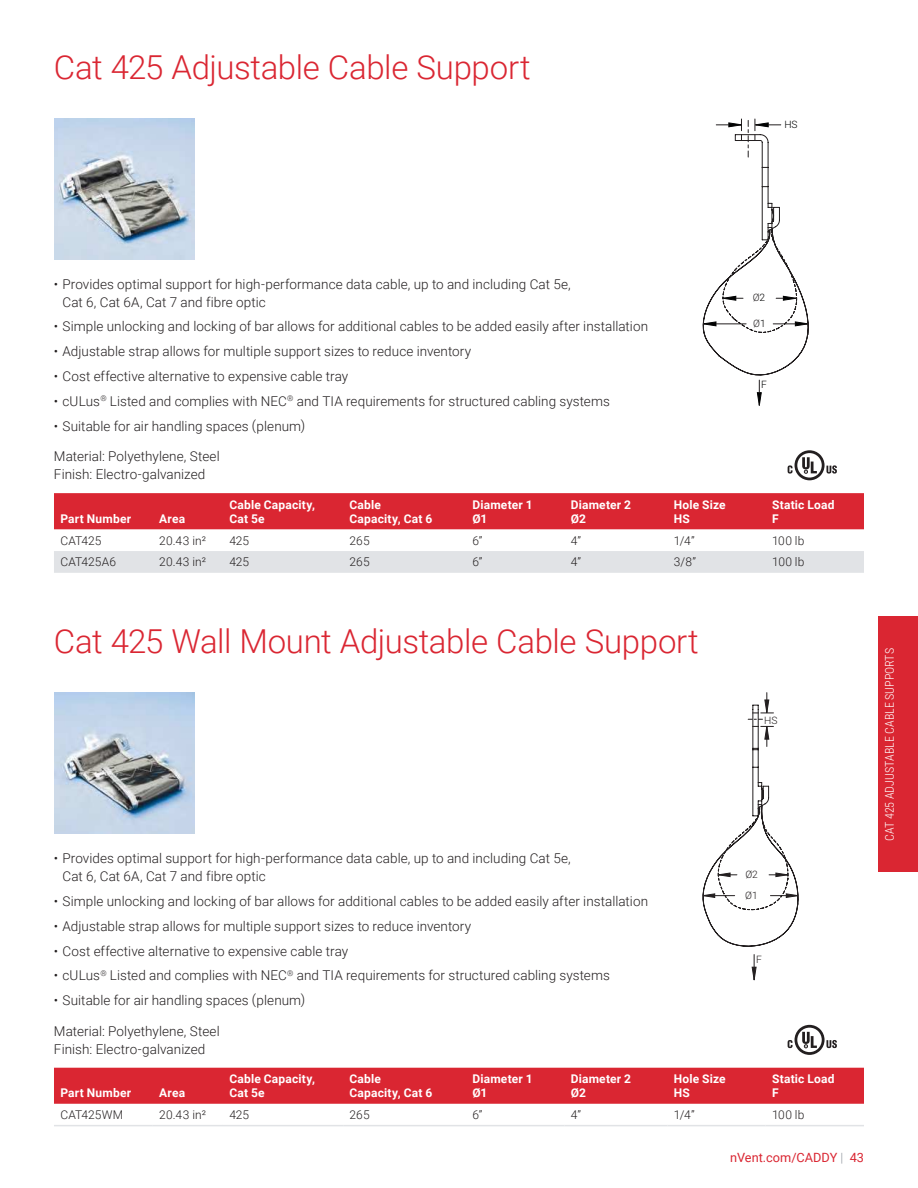
<style>
.page{position:relative;width:918px;height:1188px;background:#fff}
.page>*{position:absolute;margin:0;border:0;box-sizing:border-box;transform-origin:0 0}
.t1{font:300 33px "Roboto";letter-spacing:-.01em;color:#da2632}
.t2{font:300 13.5px/18px "Roboto";letter-spacing:.005em;color:#231f20}
.t3{font:12.75px "Roboto";color:#da2632}
.t4{font:700 12px/14.4px "Roboto";letter-spacing:.015em;color:#fff}
.t5{font:300 12px "Roboto";letter-spacing:.01em;color:#231f20}
.t6{font:300 12px "Roboto Condensed";color:#fff}
.t7{font:300 10.2px "Roboto";color:#231f20}
.t8{font:300 10.2px "Roboto";color:#010202}
.s1{color:#010202}
.s2{font-weight:300;color:#90969e}
</style>
<div class="page">
<img style="left:54px;top:118px;width:141px;height:141px">
<svg style="left:703px;top:118px;width:106px;height:288px"></svg>
<svg style="left:788px;top:450px;width:49px;height:30px"></svg>
<div style="left:54px;top:493px;width:810px;height:36px;background:#da2632"></div>
<div style="left:54px;top:551px;width:810px;height:22px;background:#e1e3e6"></div>
<img style="left:54px;top:693px;width:141px;height:141px">
<svg style="left:751px;top:955px;width:6px;height:25px"></svg>
<svg style="left:703px;top:693px;width:96px;height:254px"></svg>
<svg style="left:788px;top:1025px;width:49px;height:30px"></svg>
<div style="left:54px;top:1068px;width:810px;height:36px;background:#da2632"></div>
<hr style="left:54px;top:1125px;width:99px;height:1px;background:#e1e3e6">
<hr style="left:153px;top:1125px;width:70px;height:1px;background:#e1e3e6">
<hr style="left:223px;top:1125px;width:120px;height:1px;background:#e1e3e6">
<hr style="left:343px;top:1125px;width:123px;height:1px;background:#e1e3e6">
<hr style="left:466px;top:1125px;width:98px;height:1px;background:#e1e3e6">
<hr style="left:564px;top:1125px;width:103px;height:1px;background:#e1e3e6">
<hr style="left:667px;top:1125px;width:99px;height:1px;background:#e1e3e6">
<hr style="left:766px;top:1125px;width:98px;height:1px;background:#e1e3e6">
<div style="left:878px;top:617px;width:40px;height:255px;background:#da2632"></div>
<h1 class="t1" style="left:54px;top:52px;width:478px">Cat 425 Adjustable Cable Support</h1>
<p class="t8" style="left:784px;top:120px;width:15px">HS</p>
<p class="t2" style="left:63px;top:276px;width:510px;text-indent:-9px">• Provides optimal support for high-performance data cable, up to and including Cat 5e,<br>Cat 6, Cat 6A, Cat 7 and fibre optic</p>
<p class="t2" style="left:54px;top:319px;width:596px">• Simple unlocking and locking of bar allows for additional cables to be added easily after installation</p>
<p class="t2" style="left:54px;top:343px;width:419px">• Adjustable strap allows for multiple support sizes to reduce inventory</p>
<p class="t2" style="left:54px;top:368px;width:296px">• Cost effective alternative to expensive cable tray</p>
<p class="t2" style="left:54px;top:393px;width:557px">• cULus<sup>®</sup> Listed and complies with NEC<sup>®</sup> and TIA requirements for structured cabling systems</p>
<p class="t2" style="left:54px;top:418px;width:253px">• Suitable for air handling spaces (plenum)</p>
<p class="t2" style="left:54px;top:449px;width:167px">Material: Polyethylene, Steel<br>Finish: Electro-galvanized</p>
<p class="t4" style="left:60px;top:512px;width:72px">Part Number</p>
<p class="t4" style="left:159px;top:512px;width:28px">Area</p>
<p class="t7" style="left:753px;top:293px;width:14px">Ø<span class="s1">2</span></p>
<p class="t7" style="left:753px;top:319px;width:14px">Ø<span class="s1">1</span></p>
<p class="t8" style="left:761px;top:381px;width:7px">F</p>
<p class="t4" style="left:229px;top:498px;width:87px">Cable Capacity,<br>Cat 5e</p>
<p class="t4" style="left:350px;top:498px;width:84px">Cable<br>Capacity, Cat 6</p>
<p class="t4" style="left:472px;top:498px;width:62px">Diameter 1<br>Ø1</p>
<p class="t4" style="left:571px;top:498px;width:62px">Diameter 2<br>Ø2</p>
<p class="t4" style="left:674px;top:498px;width:53px">Hole Size<br>HS</p>
<p class="t4" style="left:772px;top:498px;width:64px">Static Load<br>F</p>
<p class="t5" style="left:60px;top:535px;width:43px">CAT425</p>
<p class="t5" style="left:159px;top:535px;width:49px">20.43 in²</p>
<p class="t5" style="left:229px;top:535px;width:21px">425</p>
<p class="t5" style="left:350px;top:535px;width:22px">265</p>
<p class="t5" style="left:472px;top:535px;width:11px">6”</p>
<p class="t5" style="left:571px;top:535px;width:12px">4”</p>
<p class="t5" style="left:674px;top:535px;width:22px">1/4”</p>
<p class="t5" style="left:772px;top:535px;width:34px">100 lb</p>
<p class="t5" style="left:60px;top:557px;width:57px">CAT425A6</p>
<p class="t5" style="left:159px;top:557px;width:49px">20.43 in²</p>
<p class="t5" style="left:229px;top:557px;width:21px">425</p>
<p class="t5" style="left:350px;top:557px;width:22px">265</p>
<p class="t5" style="left:472px;top:557px;width:11px">6”</p>
<p class="t5" style="left:571px;top:557px;width:12px">4”</p>
<p class="t5" style="left:674px;top:557px;width:24px">3/8”</p>
<p class="t5" style="left:772px;top:557px;width:34px">100 lb</p>
<h1 class="t1" style="left:54px;top:627px;width:646px">Cat 425 Wall Mount Adjustable Cable Support</h1>
<p class="t7" style="left:764px;top:716px;width:15px">HS</p>
<p class="t2" style="left:63px;top:850px;width:510px;text-indent:-9px">• Provides optimal support for high-performance data cable, up to and including Cat 5e,<br>Cat 6, Cat 6A, Cat 7 and fibre optic</p>
<p class="t2" style="left:54px;top:893px;width:596px">• Simple unlocking and locking of bar allows for additional cables to be added easily after installation</p>
<p class="t2" style="left:54px;top:918px;width:419px">• Adjustable strap allows for multiple support sizes to reduce inventory</p>
<p class="t2" style="left:54px;top:943px;width:296px">• Cost effective alternative to expensive cable tray</p>
<p class="t2" style="left:54px;top:968px;width:557px">• cULus<sup>®</sup> Listed and complies with NEC<sup>®</sup> and TIA requirements for structured cabling systems</p>
<p class="t2" style="left:54px;top:992px;width:253px">• Suitable for air handling spaces (plenum)</p>
<p class="t2" style="left:54px;top:1023px;width:167px">Material: Polyethylene, Steel<br>Finish: Electro-galvanized</p>
<p class="t4" style="left:60px;top:1087px;width:72px">Part Number</p>
<p class="t4" style="left:159px;top:1087px;width:28px">Area</p>
<p class="t7" style="left:745px;top:870px;width:14px">Ø2</p>
<p class="t7" style="left:745px;top:891px;width:14px">Ø1</p>
<p class="t7" style="left:756px;top:955px;width:7px">F</p>
<p class="t4" style="left:229px;top:1072px;width:87px">Cable Capacity,<br>Cat 5e</p>
<p class="t4" style="left:350px;top:1072px;width:84px">Cable<br>Capacity, Cat 6</p>
<p class="t4" style="left:472px;top:1072px;width:62px">Diameter 1<br>Ø1</p>
<p class="t4" style="left:571px;top:1072px;width:62px">Diameter 2<br>Ø2</p>
<p class="t4" style="left:674px;top:1072px;width:53px">Hole Size<br>HS</p>
<p class="t4" style="left:772px;top:1072px;width:64px">Static Load<br>F</p>
<p class="t5" style="left:60px;top:1110px;width:64px">CAT425WM</p>
<p class="t5" style="left:159px;top:1110px;width:49px">20.43 in²</p>
<p class="t5" style="left:229px;top:1110px;width:21px">425</p>
<p class="t5" style="left:350px;top:1110px;width:22px">265</p>
<p class="t5" style="left:472px;top:1110px;width:11px">6”</p>
<p class="t5" style="left:571px;top:1110px;width:12px">4”</p>
<p class="t5" style="left:674px;top:1110px;width:22px">1/4”</p>
<p class="t5" style="left:772px;top:1110px;width:34px">100 lb</p>
<p class="t3" style="left:730px;top:1152px;width:135px">nVent.com/CADDY <span class="s2">|</span> 43</p>
<p class="t6" style="left:883px;top:841px;width:194px;rotate:-90deg">CAT 425 ADJUSTABLE CABLE SUPPORTS</p>
</div>
